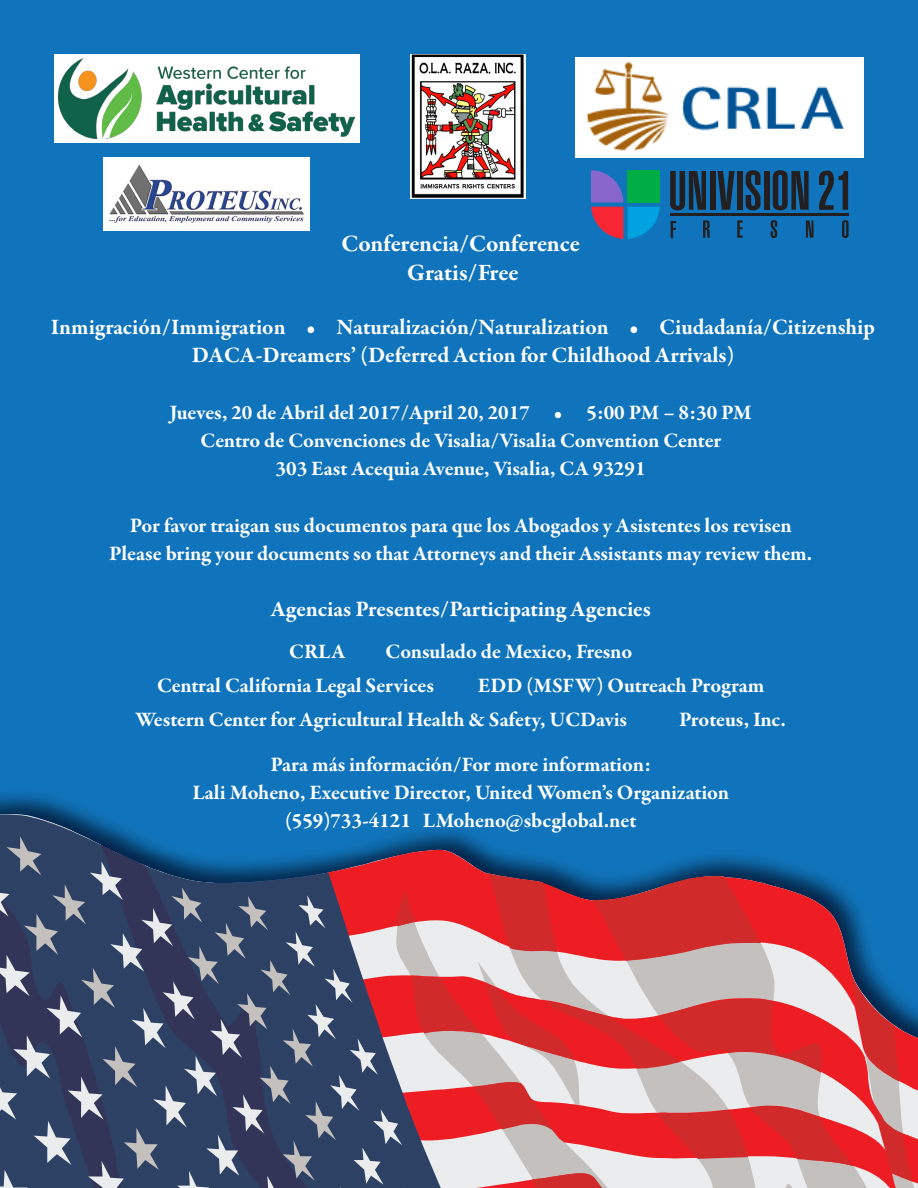
<style>
.page{position:relative;width:918px;height:1188px;background:#1074bc}
.page>*{position:absolute;margin:0;border:0;box-sizing:border-box;transform-origin:0 0}
.t1{font:700 24px/28.8px "Garamond Premr Pro";color:#fff;text-align:center}
.t2{font:700 22.5px/28.2px "Garamond Premr Pro";color:#fff;text-align:center}
.t3{font:700 21px/28.2px "Garamond Premr Pro";letter-spacing:-.005em;color:#fff;text-align:center}
</style>
<div class="page">
<svg style="left:0;top:815px;width:441px;height:21px"></svg>
<svg style="left:0;top:836px;width:914px;height:352px;background:#866378"></svg>
<img style="left:103px;top:158px;width:207px;height:72px">
<div style="left:54px;top:54px;width:305px;height:89px;background:#fff"></div>
<img style="left:58px;top:59px;width:297px;height:79px">
<img style="left:411px;top:54px;width:114px;height:144px">
<img style="left:576px;top:57px;width:288px;height:101px">
<svg style="left:591px;top:170px;width:69px;height:69px"></svg>
<div style="left:628px;top:170px;width:32px;height:32px;background:#00ad44"></div>
<svg style="left:670px;top:171px;width:36px;height:39px"></svg>
<div style="left:710px;top:171px;width:5px;height:39px;background:#231f20"></div>
<svg style="left:718px;top:171px;width:17px;height:39px"></svg>
<div style="left:737px;top:171px;width:6px;height:39px;background:#231f20"></div>
<svg style="left:746px;top:170px;width:15px;height:40px"></svg>
<div style="left:764px;top:171px;width:6px;height:39px;background:#231f20"></div>
<svg style="left:773px;top:170px;width:36px;height:40px"></svg>
<svg style="left:819px;top:171px;width:29px;height:39px"></svg>
<hr style="left:670px;top:213px;width:179px;height:2px;background:#231f20">
<svg style="left:671px;top:221px;width:5px;height:17px"></svg>
<svg style="left:703px;top:220px;width:7px;height:18px"></svg>
<svg style="left:737px;top:220px;width:6px;height:18px"></svg>
<svg style="left:771px;top:220px;width:6px;height:18px"></svg>
<svg style="left:806px;top:220px;width:8px;height:18px"></svg>
<svg style="left:842px;top:220px;width:7px;height:18px"></svg>
<p class="t1" style="left:342px;top:230px;width:240px">Conferencia/Conference<br>Gratis/Free</p>
<p class="t2" style="left:51px;top:313px;width:826px">Inmigración/Immigration • Naturalización/Naturalization • Ciudadanía/Citizenship<br>DACA-Dreamers’ (Deferred Action for Childhood Arrivals)</p>
<p class="t3" style="left:170px;top:398px;width:584px">Jueves, 20 de Abril del 2017/April 20, 2017 • 5:00 PM – 8:30 PM<br>Centro de Convenciones de Visalia/Visalia Convention Center<br>303 East Acequia Avenue, Visalia, CA 93291</p>
<p class="t3" style="left:109px;top:511px;width:705px">Por favor traigan sus documentos para que los Abogados y Asistentes los revisen<br>Please bring your documents so that Attorneys and their Assistants may review them.</p>
<p class="t2" style="left:271px;top:595px;width:382px">Agencias Presentes/Participating Agencies</p>
<p class="t3" style="left:289px;top:638px;width:58px">CRLA</p>
<p class="t3" style="left:157px;top:635px;width:477px;line-height:34.2px;text-align:left;text-indent:229px">Consulado de Mexico, Fresno<br>Central California Legal Services</p>
<p class="t3" style="left:136px;top:669px;width:630px;line-height:34.2px;text-align:left;text-indent:342px">EDD (MSFW) Outreach Program<br>Western Center for Agricultural Health &amp; Safety, UCDavis</p>
<p class="t3" style="left:679px;top:706px;width:108px">Proteus, Inc.</p>
<p class="t3" style="left:192px;top:750px;width:538px">Para más información/For more information:<br>Lali Moheno, Executive Director, United Women’s Organization (559)733-4121 LMoheno@sbcglobal.net</p>
</div>
